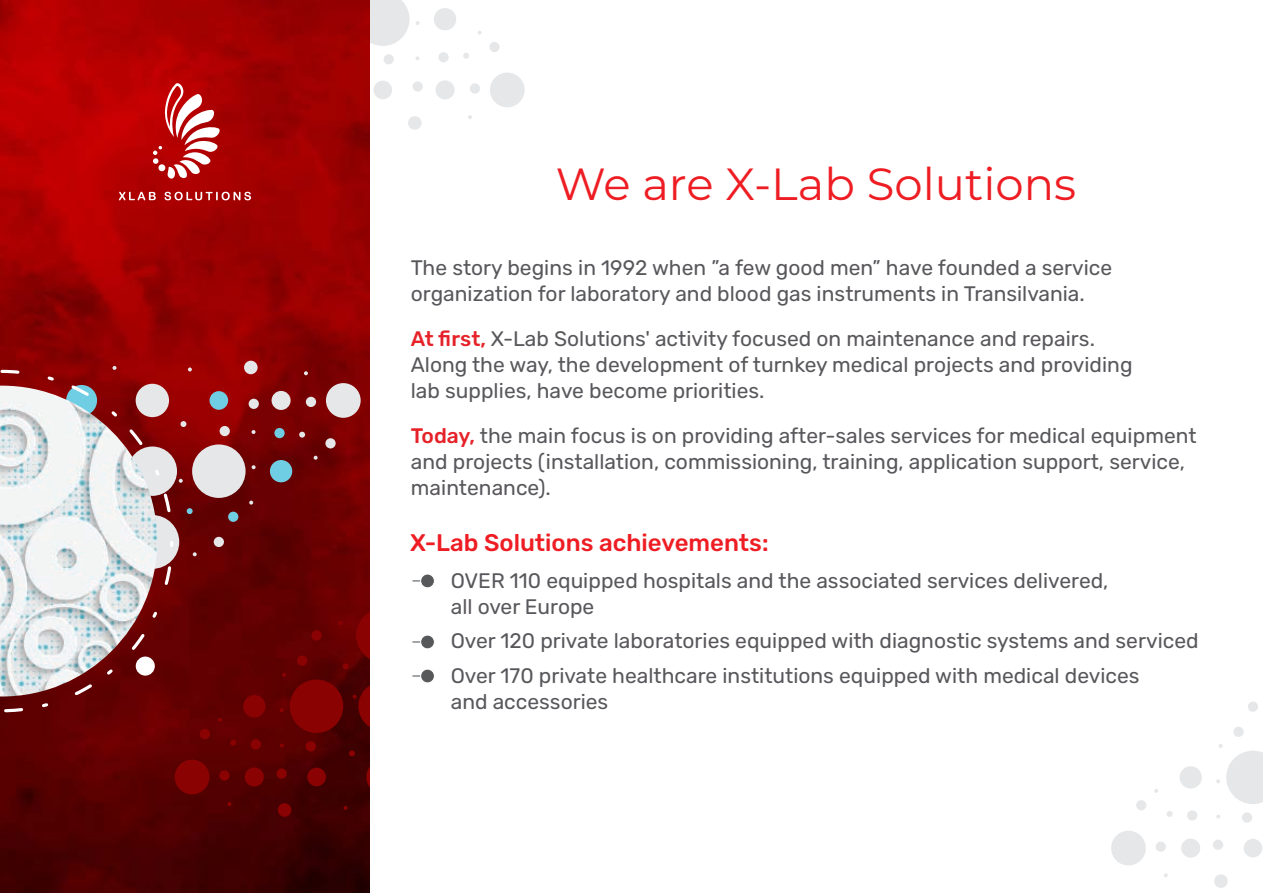
<style>
.page{position:relative;width:1263px;height:893px;background:#fff}
.page>*{position:absolute;margin:0;border:0;box-sizing:border-box;transform-origin:0 0}
.t1{font:45px "Montserrat";color:#ee1d23}
.t2{font:500 24px "Rubik";color:#ee1d23}
.t3{font:21px/26.2px "Rubik";color:#59575b}
.s1{font-weight:500;color:#e62229}
</style>
<div class="page">
<div style="left:490px;top:73px;width:35px;height:34px;background:#e6e7e9;border-radius:50%"></div>
<div style="left:434px;top:8px;width:22px;height:22px;background:#e6e7e9;border-radius:50%"></div>
<div style="left:435px;top:80px;width:20px;height:19px;background:#e6e7e9;border-radius:50%"></div>
<svg style="left:370px;top:0;width:39px;height:46px;background:#e8e9eb"></svg>
<div style="left:373px;top:81px;width:19px;height:18px;background:#e6e7e9;border-radius:50%"></div>
<svg style="left:463px;top:53px;width:6px;height:6px"></svg>
<div style="left:408px;top:116px;width:14px;height:14px;background:#e6e7e9;border-radius:50%"></div>
<div style="left:489px;top:42px;width:11px;height:10px;background:#e6e7e9;border-radius:50%"></div>
<div style="left:413px;top:81px;width:10px;height:11px;background:#e6e7e9;border-radius:50%"></div>
<div style="left:384px;top:54px;width:10px;height:10px;background:#e6e7e9;border-radius:50%"></div>
<svg style="left:468px;top:115px;width:4px;height:4px"></svg>
<div style="left:438px;top:52px;width:11px;height:10px;background:#e6e7e9;border-radius:50%"></div>
<svg style="left:416px;top:21px;width:4px;height:4px"></svg>
<div style="left:470px;top:83px;width:10px;height:11px;background:#e6e7e9;border-radius:50%"></div>
<div style="left:1111px;top:831px;width:35px;height:34px;background:#e6e7e9;border-radius:50%"></div>
<div style="left:1179px;top:766px;width:23px;height:22px;background:#e6e7e9;border-radius:50%"></div>
<div style="left:1181px;top:839px;width:19px;height:19px;background:#e6e7e9;border-radius:50%"></div>
<div style="left:1248px;top:701px;width:10px;height:11px;background:#e6e7e9;border-radius:50%"></div>
<div style="left:1243px;top:839px;width:19px;height:18px;background:#e6e7e9;border-radius:50%"></div>
<svg style="left:1167px;top:811px;width:5px;height:6px"></svg>
<div style="left:1214px;top:874px;width:14px;height:14px;background:#e6e7e9;border-radius:50%"></div>
<svg style="left:1216px;top:814px;width:4px;height:4px"></svg>
<div style="left:1136px;top:800px;width:10px;height:10px;background:#e6e7e9;border-radius:50%"></div>
<div style="left:1213px;top:840px;width:10px;height:10px;background:#e6e7e9;border-radius:50%"></div>
<div style="left:1242px;top:812px;width:10px;height:11px;background:#e6e7e9;border-radius:50%"></div>
<svg style="left:1164px;top:873px;width:4px;height:4px"></svg>
<div style="left:1187px;top:810px;width:10px;height:11px;background:#e6e7e9;border-radius:50%"></div>
<svg style="left:1216px;top:744px;width:47px;height:60px"></svg>
<svg style="left:1154px;top:789px;width:4px;height:4px"></svg>
<div style="left:1156px;top:841px;width:10px;height:11px;background:#e6e7e9;border-radius:50%"></div>
<div style="left:1233px;top:727px;width:11px;height:10px;background:#e6e7e9;border-radius:50%"></div>
<img style="left:0;top:0;width:370px;height:893px">
<div style="left:326px;top:383px;width:35px;height:35px;background:#e6e7e9;border-radius:50%"></div>
<div style="left:214px;top:537px;width:10px;height:10px;background:#e6e7e9;border-radius:50%"></div>
<div style="left:125px;top:515px;width:54px;height:54px;background:#e6e7e9;border-radius:50%"></div>
<svg style="left:299px;top:432px;width:6px;height:6px"></svg>
<div style="left:244px;top:361px;width:14px;height:13px;background:#e6e7e9;border-radius:50%"></div>
<svg style="left:112px;top:366px;width:4px;height:4px"></svg>
<div style="left:325px;top:438px;width:11px;height:10px;background:#e6e7e9;border-radius:50%"></div>
<svg style="left:188px;top:367px;width:4px;height:4px"></svg>
<svg style="left:304px;top:371px;width:4px;height:4px"></svg>
<svg style="left:314px;top:456px;width:4px;height:4px"></svg>
<div style="left:306px;top:397px;width:10px;height:10px;background:#e6e7e9;border-radius:50%"></div>
<svg style="left:173px;top:385px;width:119px;height:137px;background:#8d3335"></svg>
<svg style="left:193px;top:552px;width:4px;height:4px"></svg>
<svg style="left:0;top:370px;width:173px;height:342px;background:#8b2d2d"></svg>
<img style="left:0;top:386px;width:157px;height:310px">
<div style="left:175px;top:760px;width:34px;height:34px;background:#8b0202;border-radius:50%"></div>
<div style="left:243px;top:695px;width:22px;height:22px;background:#8b0202;border-radius:50%"></div>
<div style="left:245px;top:767px;width:19px;height:19px;background:#8b0202;border-radius:50%"></div>
<div style="left:311px;top:630px;width:11px;height:11px;background:#8b0202;border-radius:50%"></div>
<div style="left:290px;top:679px;width:53px;height:54px;background:#8b0202;border-radius:50%"></div>
<div style="left:307px;top:768px;width:19px;height:18px;background:#8b0202;border-radius:50%"></div>
<svg style="left:356px;top:609px;width:14px;height:53px"></svg>
<svg style="left:366px;top:760px;width:4px;height:34px"></svg>
<svg style="left:230px;top:740px;width:6px;height:6px"></svg>
<div style="left:278px;top:803px;width:13px;height:14px;background:#8b0202;border-radius:50%"></div>
<svg style="left:349px;top:750px;width:6px;height:6px"></svg>
<svg style="left:343px;top:663px;width:6px;height:6px"></svg>
<svg style="left:282px;top:673px;width:4px;height:4px"></svg>
<svg style="left:280px;top:743px;width:4px;height:4px"></svg>
<div style="left:200px;top:729px;width:10px;height:10px;background:#8b0202;border-radius:50%"></div>
<svg style="left:343px;top:806px;width:4px;height:4px"></svg>
<div style="left:277px;top:768px;width:10px;height:11px;background:#8b0202;border-radius:50%"></div>
<div style="left:306px;top:741px;width:10px;height:10px;background:#8b0202;border-radius:50%"></div>
<svg style="left:227px;top:802px;width:4px;height:4px"></svg>
<div style="left:251px;top:739px;width:10px;height:10px;background:#8b0202;border-radius:50%"></div>
<svg style="left:280px;top:708px;width:4px;height:4px"></svg>
<svg style="left:218px;top:718px;width:4px;height:4px"></svg>
<div style="left:219px;top:770px;width:11px;height:11px;background:#8b0202;border-radius:50%"></div>
<div style="left:297px;top:655px;width:10px;height:11px;background:#8b0202;border-radius:50%"></div>
<svg style="left:353px;top:681px;width:17px;height:50px"></svg>
<svg style="left:339px;top:621px;width:4px;height:4px"></svg>
<svg style="left:119px;top:83px;width:132px;height:117px;background:#bc2626"></svg>
<div style="left:420px;top:573px;width:15px;height:15px;background:#57585a;border:1px solid #fff;border-radius:50%"></div>
<div style="left:420px;top:634px;width:15px;height:15px;background:#57585a;border:1px solid #fff;border-radius:50%"></div>
<div style="left:420px;top:669px;width:15px;height:14px;background:#57585a;border:1px solid #fff;border-radius:50%"></div>
<h1 class="t1" style="left:556px;top:157px;width:522px">We are X-Lab Solutions</h1>
<p class="t3" style="left:411px;top:254px;width:703px">The story begins in 1992 when ”a few good men” have founded a service organization for laboratory and blood gas instruments in Transilvania.</p>
<p class="t3" style="left:411px;top:325px;width:723px"><span class="s1">At first,</span> X-Lab Solutions' activity focused on maintenance and repairs.<br>Along the way, the development of turnkey medical projects and providing lab supplies, have become priorities.</p>
<p class="t3" style="left:411px;top:423px;width:787px"><span class="s1">Today,</span> the main focus is on providing after-sales services for medical equipment and projects (installation, commissioning, training, application support, service, maintenance).</p>
<p class="t2" style="left:410px;top:528px;width:360px">X-Lab Solutions achievements:</p>
<p class="t3" style="left:451px;top:568px;width:659px">OVER 110 equipped hospitals and the associated services delivered, all over Europe</p>
<p class="t3" style="left:451px;top:624px;width:749px;line-height:34.2px">Over 120 private laboratories equipped with diagnostic systems and serviced<br>Over 170 private healthcare institutions equipped with medical devices</p>
<p class="t3" style="left:451px;top:688px;width:159px">and accessories</p>
</div>
